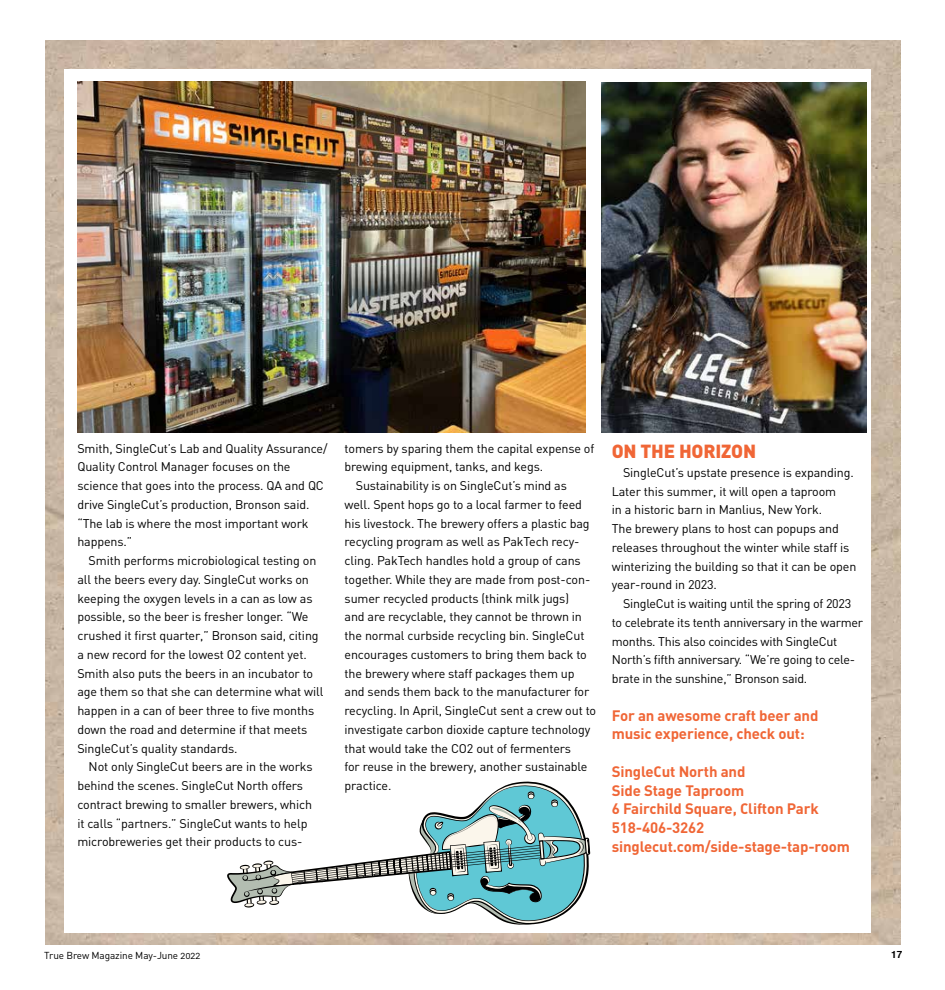
<style>
.page{position:relative;width:945px;height:990px;background:#fff}
.page>*{position:absolute;margin:0;border:0;box-sizing:border-box;transform-origin:0 0}
.t1{font:900 18.75px "DIN";letter-spacing:-.01em;color:#f06636}
.t2{font:700 15px/18.8px "DIN";letter-spacing:-.01em;color:#f06636}
.t3{font:12.5px/18.8px "DIN";letter-spacing:-.01em;color:#000}
.t4{font:10px "DIN Regular Alternate";letter-spacing:-.01em;color:#000}
.t5{font:700 10px "Helvetica";color:#000}
</style>
<div class="page">
<img style="left:45px;top:41px;width:855px;height:904px">
<div style="left:64px;top:69px;width:807px;height:864px;background:#fff"></div>
<img style="left:77px;top:81px;width:508px;height:352px">
<img style="left:601px;top:82px;width:265px;height:350px">
<svg style="left:227px;top:781px;width:363px;height:144px"></svg>
<p class="t3" style="left:77px;top:439px;width:252px">Smith, SingleCut’s Lab and Quality Assurance/ Quality Control Manager focuses on the science that goes into the process. QA and QC drive SingleCut’s production, Bronson said. “The lab is where the most important work happens.”</p>
<p class="t3" style="left:77px;top:551px;width:248px;text-indent:11px">Smith performs microbiological testing on all the beers every day. SingleCut works on keeping the oxygen levels in a can as low as possible, so the beer is fresher longer. “We crushed it first quarter,” Bronson said, citing a new record for the lowest O2 content yet.<br>Smith also puts the beers in an incubator to age them so that she can determine what will happen in a can of beer three to five months down the road and determine if that meets SingleCut’s quality standards.</p>
<p class="t3" style="left:77px;top:757px;width:237px;text-indent:11px">Not only SingleCut beers are in the works behind the scenes. SingleCut North offers contract brewing to smaller brewers, which it calls “partners.” SingleCut wants to help microbreweries get their products to cus-</p>
<p class="t3" style="left:345px;top:439px;width:251px">tomers by sparing them the capital expense of</p>
<p class="t3" style="left:345px;top:457px;width:200px">brewing equipment, tanks, and kegs.</p>
<p class="t3" style="left:356px;top:476px;width:213px">Sustainability is on SingleCut’s mind as</p>
<p class="t3" style="left:345px;top:495px;width:239px">well. Spent hops go to a local farmer to feed</p>
<p class="t3" style="left:345px;top:514px;width:247px">his livestock. The brewery offers a plastic bag</p>
<p class="t3" style="left:345px;top:532px;width:236px">recycling program as well as PakTech recy-</p>
<p class="t3" style="left:345px;top:551px;width:238px">cling. PakTech handles hold a group of cans</p>
<p class="t3" style="left:345px;top:570px;width:247px">together. While they are made from post-con-</p>
<p class="t3" style="left:345px;top:589px;width:226px">sumer recycled products (think milk jugs)</p>
<p class="t3" style="left:345px;top:607px;width:239px">and are recyclable, they cannot be thrown in</p>
<p class="t3" style="left:345px;top:626px;width:241px">the normal curbside recycling bin. SingleCut</p>
<p class="t3" style="left:345px;top:645px;width:244px">encourages customers to bring them back to</p>
<p class="t3" style="left:345px;top:664px;width:232px">the brewery where staff packages them up</p>
<p class="t3" style="left:345px;top:682px;width:246px">and sends them back to the manufacturer for</p>
<p class="t3" style="left:345px;top:701px;width:253px">recycling. In April, SingleCut sent a crew out to</p>
<p class="t3" style="left:345px;top:720px;width:247px">investigate carbon dioxide capture technology</p>
<p class="t3" style="left:345px;top:739px;width:228px">that would take the CO2 out of fermenters</p>
<p class="t3" style="left:345px;top:757px;width:244px">for reuse in the brewery, another sustainable</p>
<p class="t3" style="left:345px;top:776px;width:48px">practice.</p>
<h1 class="t1" style="left:612px;top:439px;width:146px">ON THE HORIZON</h1>
<p class="t3" style="left:612px;top:463px;width:246px;text-indent:11px">SingleCut’s upstate presence is expanding.<br>Later this summer, it will open a taproom<br>in a historic barn in Manlius, New York.<br>The brewery plans to host can popups and releases throughout the winter while staff is winterizing the building so that it can be open year-round in 2023.</p>
<p class="t3" style="left:612px;top:594px;width:253px;text-indent:11px">SingleCut is waiting until the spring of 2023 to celebrate its tenth anniversary in the warmer months. This also coincides with SingleCut North’s fifth anniversary. “We’re going to cele&shy;brate in the sunshine,” Bronson said.</p>
<p class="t2" style="left:612px;top:705px;width:208px">For an awesome craft beer and music experience, check out:</p>
<p class="t2" style="left:612px;top:762px;width:240px">SingleCut North and<br>Side Stage Taproom<br>6 Fairchild Square, Clifton Park<br>518-406-3262 singlecut.com/side-stage-tap-room</p>
<p class="t4" style="left:44px;top:949px;width:158px">True Brew Magazine May-June 2022</p>
<p class="t5" style="left:891px;top:946px;width:13px">17</p>
</div>
